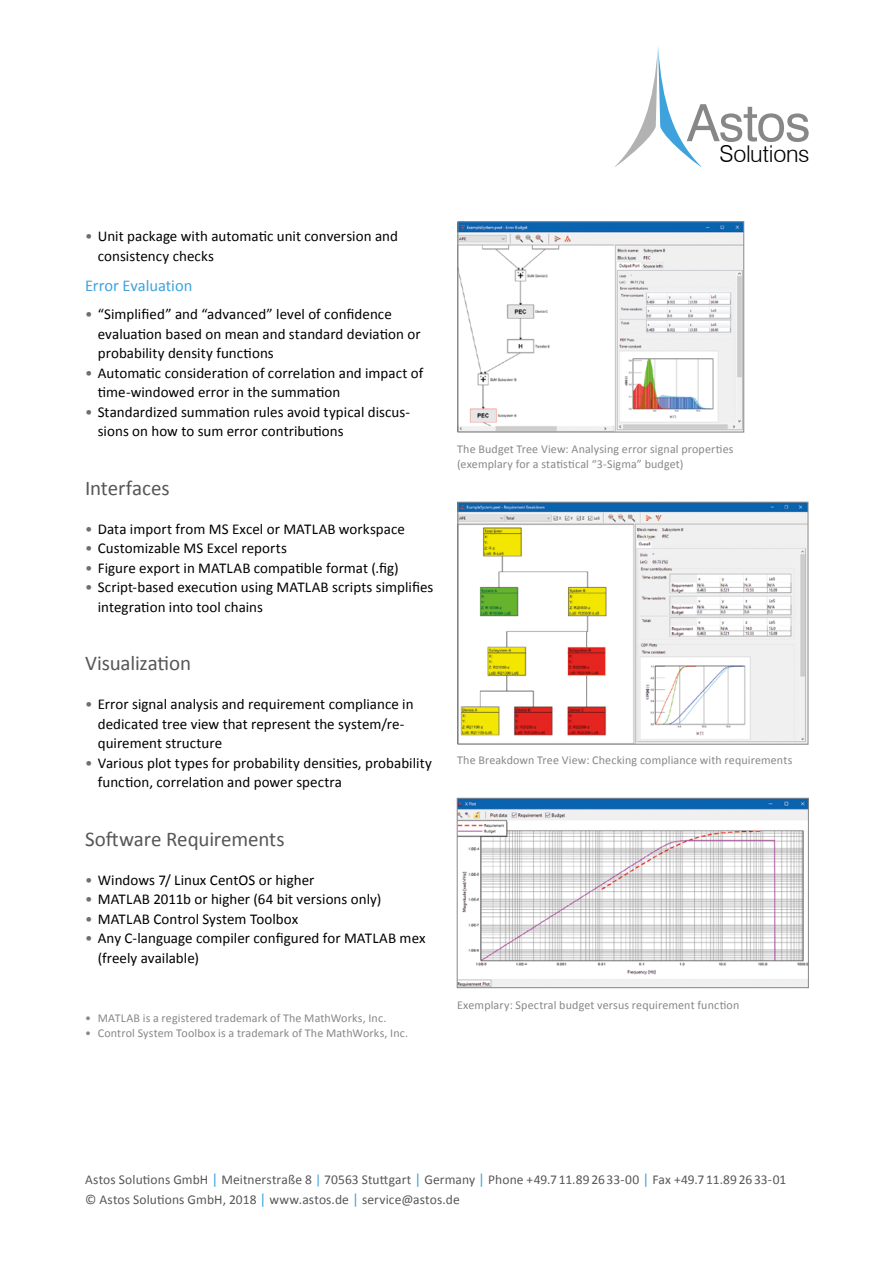
<style>
.page{position:relative;width:893px;height:1263px;background:#fff}
.page>*{position:absolute;margin:0;border:0;box-sizing:border-box;transform-origin:0 0}
.t1{font:51.45px "Swiss 721 BT";letter-spacing:-.02em;color:#878787}
.t2{font:300 23.25px "Swiss 721 BT";letter-spacing:-.01em;color:#000}
.t3{font:21px "Calibri";letter-spacing:-.01em;color:#575756}
.t4{font:16.5px "Calibri";letter-spacing:-.005em;color:#3ea3dc}
.t5{font:15px/19.5px "Calibri";letter-spacing:.005em;color:#000}
.t6{font:13.5px/19.5px "Calibri";letter-spacing:.01em;color:#575756}
.t7{font:12px/15px "Calibri";letter-spacing:.01em;color:#878787}
.s1{color:#706f6f}
.s2{font-size:15px;color:#3ea3dc}
.s3{color:#3ea3dc}
</style>
<div class="page">
<svg style="left:614px;top:47px;width:88px;height:120px"></svg>
<img style="left:460px;top:223px;width:282px;height:207px">
<div style="left:458px;top:221px;width:286px;height:211px;border:1px solid #878787"></div>
<img style="left:460px;top:504px;width:346px;height:239px">
<div style="left:458px;top:502px;width:350px;height:243px;border:1px solid #878787"></div>
<img style="left:459px;top:800px;width:348px;height:186px">
<div style="left:457px;top:798px;width:352px;height:190px;border:1px solid #878787"></div>
<h1 class="t1" style="left:687px;top:92px;width:125px">Astos</h1>
<h2 class="t2" style="left:719px;top:140px;width:92px">Solutions</h2>
<p class="t5" style="left:98px;top:226px;width:302px;text-indent:-13px"><span class="s1">•</span> Unit package with automatic unit conversion and consistency checks</p>
<p class="t4" style="left:85px;top:275px;width:109px">Error Evaluation</p>
<p class="t5" style="left:98px;top:304px;width:324px;text-indent:-13px"><span class="s1">•</span> “Simplified” and “advanced” level of confidence evaluation based on mean and standard deviation or probability density functions</p>
<p class="t5" style="left:98px;top:362px;width:327px;text-indent:-13px"><span class="s1">•</span> Automatic consideration of correlation and impact of time-windowed error in the summation</p>
<p class="t5" style="left:98px;top:401px;width:314px;text-indent:-13px"><span class="s1">•</span> Standardized summation rules avoid typical discus&shy;sions on how to sum error contributions</p>
<h3 class="t3" style="left:85px;top:475px;width:86px">Interfaces</h3>
<p class="t5" style="left:85px;top:518px;width:321px"><span class="s1">•</span> Data import from MS Excel or MATLAB workspace</p>
<p class="t5" style="left:85px;top:538px;width:204px"><span class="s1">•</span> Customizable MS Excel reports</p>
<p class="t5" style="left:85px;top:557px;width:315px"><span class="s1">•</span> Figure export in MATLAB compatible format (.fig)</p>
<p class="t5" style="left:98px;top:577px;width:337px;text-indent:-13px"><span class="s1">•</span> Script-based execution using MATLAB scripts simplifies integration into tool chains</p>
<h3 class="t3" style="left:85px;top:650px;width:108px">Visualization</h3>
<p class="t5" style="left:98px;top:694px;width:317px;text-indent:-13px"><span class="s1">•</span> Error signal analysis and requirement compliance in dedicated tree view that represent the system/re&shy;quirement structure</p>
<p class="t5" style="left:98px;top:752px;width:336px;text-indent:-13px"><span class="s1">•</span> Various plot types for probability densities, probability function, correlation and power spectra</p>
<h3 class="t3" style="left:85px;top:826px;width:201px">Software Requirements</h3>
<p class="t5" style="left:85px;top:869px;width:231px"><span class="s1">•</span> Windows 7/ Linux CentOS or higher</p>
<p class="t5" style="left:85px;top:889px;width:298px"><span class="s1">•</span> MATLAB 2011b or higher (64 bit versions only)</p>
<p class="t5" style="left:85px;top:908px;width:215px"><span class="s1">•</span> MATLAB Control System Toolbox</p>
<p class="t5" style="left:98px;top:928px;width:329px;text-indent:-13px"><span class="s1">•</span> Any C-language compiler configured for MATLAB mex (freely available)</p>
<p class="t7" style="left:85px;top:1010px;width:303px">• MATLAB is a registered trademark of The MathWorks, Inc.</p>
<p class="t7" style="left:85px;top:1025px;width:325px">• Control System Toolbox is a trademark of The MathWorks, Inc.</p>
<p class="t7" style="left:457px;top:440px;width:278px">The Budget Tree View: Analysing error signal properties (exemplary for a statistical “3-Sigma” budget)</p>
<p class="t7" style="left:457px;top:752px;width:337px">The Breakdown Tree View: Checking compliance with requirements</p>
<p class="t7" style="left:457px;top:996px;width:284px">Exemplary: Spectral budget versus requirement function</p>
<p class="t6" style="left:85px;top:1169px;width:703px">Astos Solutions GmbH <span class="s2">|</span> Meitnerstraße 8 <span class="s3">|</span> 70563 Stuttgart <span class="s2">|</span> Germany <span class="s2">|</span> Phone +49.711.892633-00 <span class="s2">|</span> Fax +49.711.892633-01 © Astos Solutions GmbH, 2018 <span class="s2">|</span> www.astos.de <span class="s2">|</span> service@astos.de</p>
</div>
